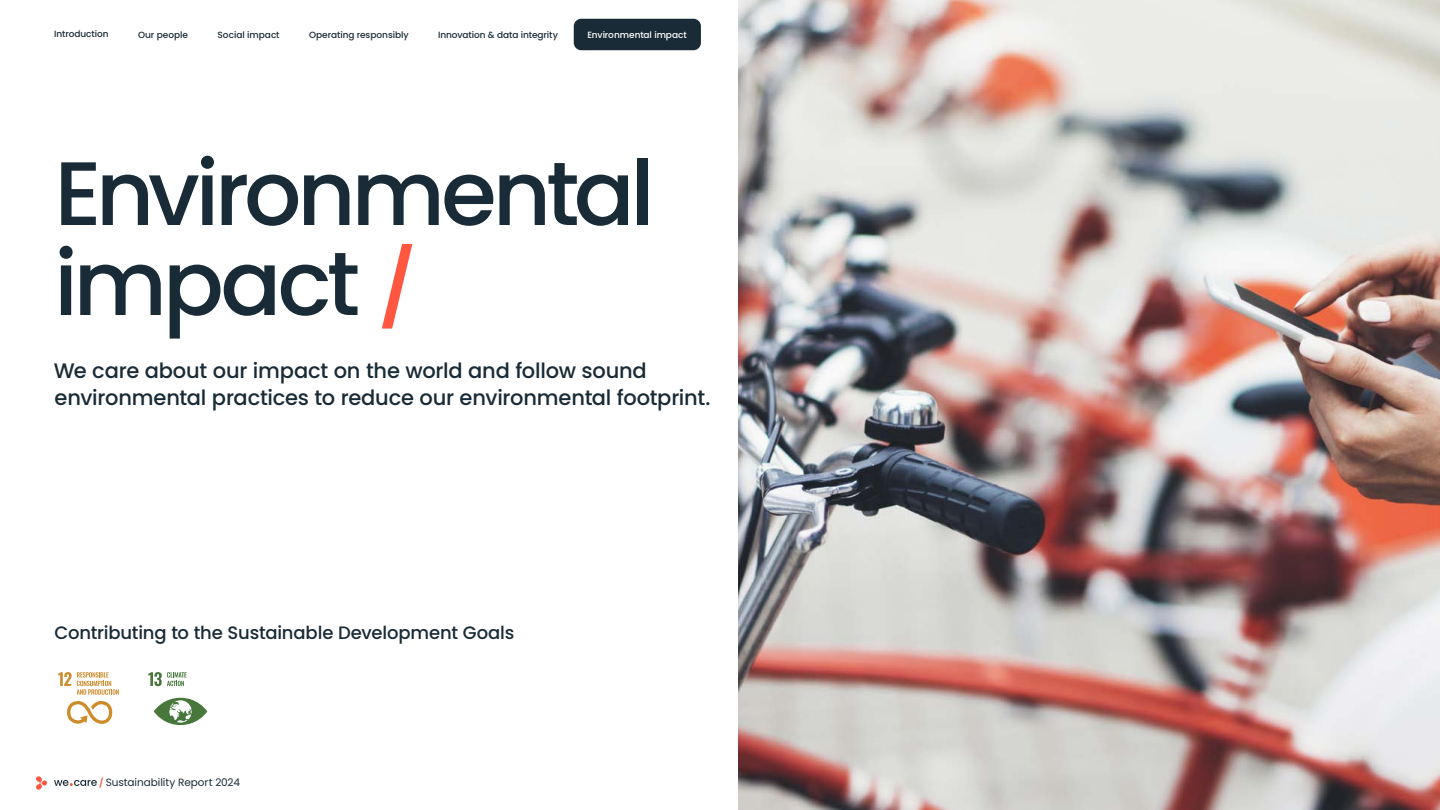
<style>
.page{position:relative;width:1440px;height:810px;background:#fff}
.page>*{position:absolute;margin:0;border:0;box-sizing:border-box;transform-origin:0 0}
.t1{font:500 90px/90px "Dava Sans";letter-spacing:-.05em;color:#192b37}
.t2{font:500 21px/27px "Dava Sans";letter-spacing:-.01em;color:#192b37}
.t3{font:500 18px "Dava Sans";letter-spacing:-.01em;color:#192b37}
.t4{font:10.5px "Dava Sans";letter-spacing:-.005em;color:#192b37}
.t5{font:500 9px "Dava Sans";letter-spacing:-.005em;color:#192b37}
.t6{font:500 9px "Dava Sans";letter-spacing:-.005em;color:#fff}
.s1{font-weight:700;font-size:75px;color:#ff5640}
.s2{font-weight:700;font-size:9px;color:#ff5640}
</style>
<div class="page">
<div style="left:574px;top:19px;width:127px;height:31px;background:#192b37;border-radius:8px"></div>
<svg style="left:36px;top:776px;width:11px;height:14px"></svg>
<svg style="left:54px;top:780px;width:43px;height:6px"></svg>
<svg style="left:58px;top:672px;width:61px;height:23px"></svg>
<svg style="left:67px;top:701px;width:45px;height:23px"></svg>
<svg style="left:148px;top:672px;width:39px;height:14px"></svg>
<svg style="left:154px;top:698px;width:53px;height:27px"></svg>
<img style="left:738px;top:0;width:702px;height:810px">
<p class="t5" style="left:54px;top:29px;width:56px">Introduction</p>
<p class="t5" style="left:138px;top:29px;width:52px">Our people</p>
<p class="t5" style="left:218px;top:29px;width:64px">Social impact</p>
<p class="t5" style="left:309px;top:29px;width:101px">Operating responsibly</p>
<p class="t5" style="left:438px;top:29px;width:121px">Innovation &amp; data integrity</p>
<p class="t6" style="left:587px;top:29px;width:101px">Environmental impact</p>
<h1 class="t1" style="left:54px;top:148px;width:601px">Environmental impact <span class="s1">/</span></h1>
<p class="t2" style="left:54px;top:357px;width:658px">We care about our impact on the world and follow sound environmental practices to reduce our environmental footprint.</p>
<p class="t3" style="left:54px;top:621px;width:462px">Contributing to the Sustainable Development Goals</p>
<p class="t4" style="left:99px;top:776px;width:142px"><span class="s2">/</span> Sustainability Report 2024</p>
</div>
